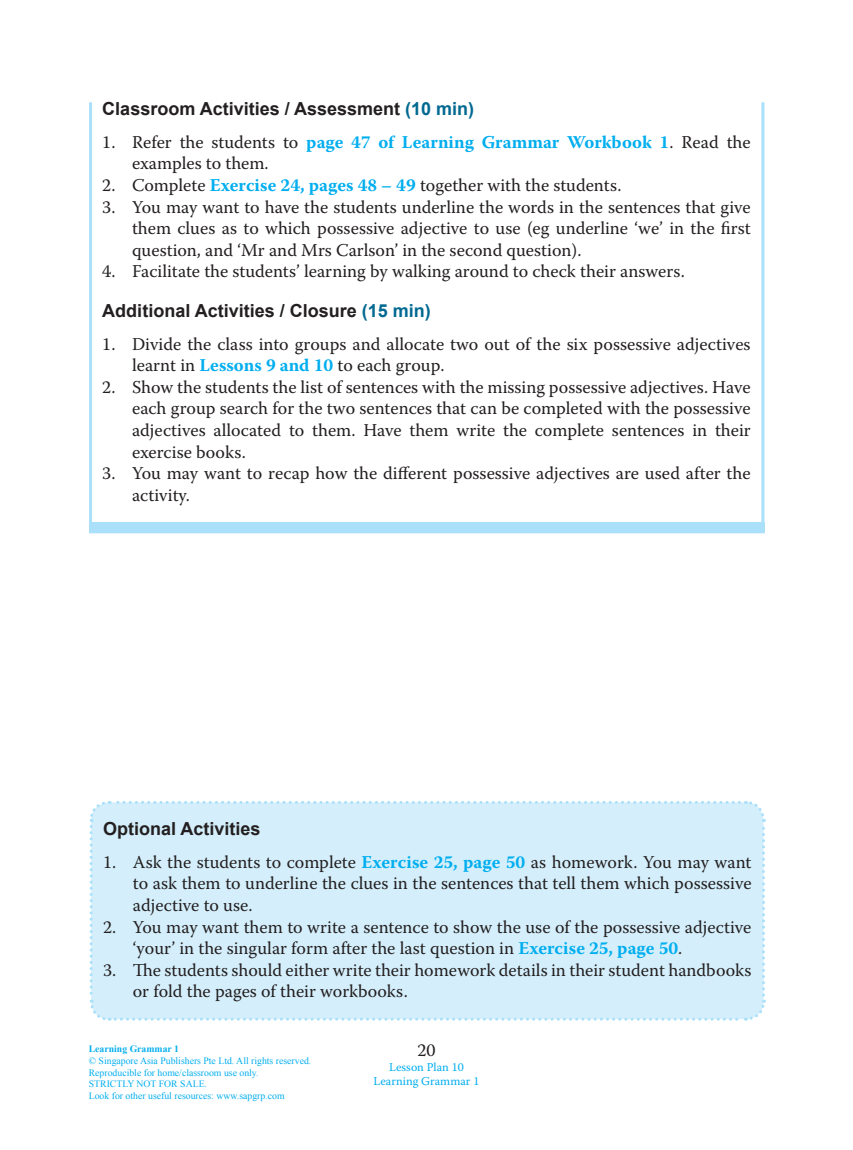
<style>
.page{position:relative;width:853px;height:1150px;background:#fff}
.page>*{position:absolute;margin:0;border:0;box-sizing:border-box;transform-origin:0 0}
.t1{font:18px/21.6px "Warnock Pro";color:#231f20}
.t2{font:700 18px "Arial";color:#231f20}
.t3{font:12px/14.4px "Warnock Pro";color:#00aeef;text-align:center}
.t4{font:9.75px/11.7px "Times New Roman";color:#00aeef}
.t5{font:700 9.75px "Times New Roman";color:#00aeef}
.s1{color:#006991}
.s2{font-weight:700;color:#00aeef}
</style>
<div class="page">
<svg style="left:89px;top:102px;width:676px;height:432px"></svg>
<div style="left:89px;top:522px;width:675px;height:11px;background:#aae0f9"></div>
<svg style="left:359px;top:301px;width:74px;height:24px"></svg>
<div style="left:89px;top:801px;width:677px;height:220px;background:#d4effb"></div>
<p class="t2" style="left:102px;top:99px;width:373px">Classroom Activities / Assessment <span class="s1">(10 min)</span></p>
<p class="t1" style="left:132px;top:131px;width:620px;text-indent:-30px">1. Refer the students to <span class="s2">page 47 of Learning Grammar Workbook 1</span>. Read the examples to them.</p>
<p class="t1" style="left:102px;top:174px;width:520px">2. Complete <span class="s2">Exercise 24, pages 48 – 49</span> together with the students.</p>
<p class="t1" style="left:132px;top:196px;width:620px;text-align:justify;text-indent:-30px">3. You may want to have the students underline the words in the sentences that give them clues as to which possessive adjective to use (eg underline ‘we’ in the first question, and ‘Mr and Mrs Carlson’ in the second question).</p>
<p class="t1" style="left:102px;top:260px;width:584px">4. Facilitate the students’ learning by walking around to check their answers.</p>
<p class="t2" style="left:102px;top:301px;width:330px">Additional Activities / Closure <span class="s1">(15 min)</span></p>
<p class="t1" style="left:132px;top:332px;width:620px;text-indent:-30px">1. Divide the class into groups and allocate two out of the six possessive adjectives learnt in <span class="s2">Lessons 9 and 10</span> to each group.</p>
<p class="t1" style="left:132px;top:376px;width:620px;text-align:justify;text-indent:-30px">2. Show the students the list of sentences with the missing possessive adjectives. Have each group search for the two sentences that can be completed with the possessive adjectives allocated to them. Have them write the complete sentences in their exercise books.</p>
<p class="t1" style="left:132px;top:462px;width:620px;text-indent:-30px">3. You may want to recap how the different possessive adjectives are used after the activity.</p>
<p class="t2" style="left:103px;top:819px;width:159px">Optional Activities</p>
<p class="t1" style="left:133px;top:850px;width:620px;text-align:justify;text-indent:-30px">1. Ask the students to complete <span class="s2">Exercise 25, page 50</span> as homework. You may want to ask them to underline the clues in the sentences that tell them which possessive adjective to use.</p>
<p class="t1" style="left:133px;top:915px;width:620px;text-indent:-30px">2. You may want them to write a sentence to show the use of the possessive adjective ‘your’ in the singular form after the last question in <span class="s2">Exercise 25, page 50</span> .</p>
<p class="t1" style="left:133px;top:958px;width:620px;text-indent:-30px">3. The students should either write their homework details in their student handbooks or fold the pages of their workbooks.</p>
<p class="t5" style="left:89px;top:1043px;width:92px">Learning Grammar 1</p>
<p class="t4" style="left:89px;top:1054px;width:224px">© Singapore Asia Publishers Pte Ltd. All rights reserved.<br>Reproducible for home/classroom use only.<br>STRICTLY NOT FOR SALE.<br>Look for other useful resources: www.sapgrp.com</p>
<p class="t1" style="left:417px;top:1039px;width:20px">20</p>
<p class="t3" style="left:373px;top:1059px;width:107px">Lesson Plan 10<br>Learning Grammar 1</p>
</div>
